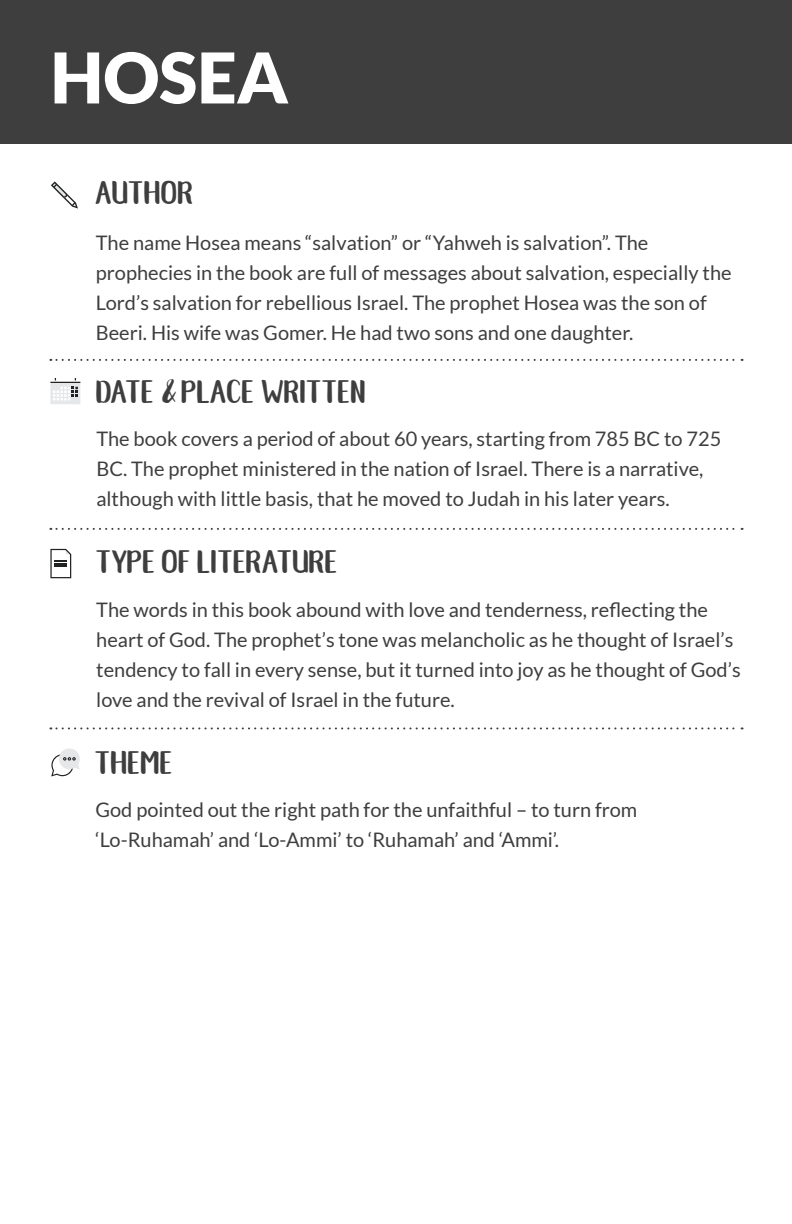
<style>
.page{position:relative;width:792px;height:1224px;background:#fff}
.page>*{position:absolute;margin:0;border:0;box-sizing:border-box;transform-origin:0 0}
.t1{font:900 70px "Lato";color:#fff}
.t2{font:34px "Northern Lights CAPS";color:#3e3e3f}
.t3{font:24px "Ornette";color:#3e3e3f}
.t4{font:20px/30px "Lato";color:#3e3e3f}
</style>
<div class="page">
<div style="left:0;top:0;width:792px;height:144px;background:#3e3e3f"></div>
<svg style="left:51px;top:181px;width:27px;height:28px"></svg>
<svg style="left:50px;top:359px;width:693px;height:2px"></svg>
<svg style="left:50px;top:378px;width:30px;height:26px"></svg>
<hr style="left:50px;top:382px;width:30px;height:1px;background:#212222">
<svg style="left:50px;top:528px;width:693px;height:2px"></svg>
<svg style="left:50px;top:727px;width:693px;height:2px"></svg>
<svg style="left:50px;top:549px;width:21px;height:29px"></svg>
<svg style="left:51px;top:748px;width:29px;height:28px"></svg>
<h1 class="t1" style="left:50px;top:34px;width:239px">HOSEA</h1>
<h2 class="t2" style="left:96px;top:173px;width:100px">AUTHOR</h2>
<p class="t4" style="left:96px;top:227px;width:637px">The name Hosea means “salvation” or “Yahweh is salvation”. The prophecies in the book are full of messages about salvation, especially the Lord’s salvation for rebellious Israel. The prophet Hosea was the son of Beeri. His wife was Gomer. He had two sons and one daughter.</p>
<h2 class="t2" style="left:96px;top:372px;width:272px">DATE PLACE WRITTEN</h2>
<p class="t3" style="left:162px;top:379px;width:17px">&amp;</p>
<p class="t4" style="left:96px;top:424px;width:626px">The book covers a period of about 60 years, starting from 785 BC to 725<br>BC. The prophet ministered in the nation of Israel. There is a narrative, although with little basis, that he moved to Judah in his later years.</p>
<h2 class="t2" style="left:96px;top:542px;width:244px">TYPE OF LITERATURE</h2>
<p class="t4" style="left:96px;top:595px;width:646px">The words in this book abound with love and tenderness, reflecting the heart of God. The prophet’s tone was melancholic as he thought of Israel’s tendency to fall in every sense, but it turned into joy as he thought of God’s love and the revival of Israel in the future.</p>
<h2 class="t2" style="left:96px;top:743px;width:79px">THEME</h2>
<p class="t4" style="left:96px;top:795px;width:543px">God pointed out the right path for the unfaithful – to turn from ‘Lo-Ruhamah’ and ‘Lo-Ammi’ to ‘Ruhamah’ and ‘Ammi’.</p>
</div>
